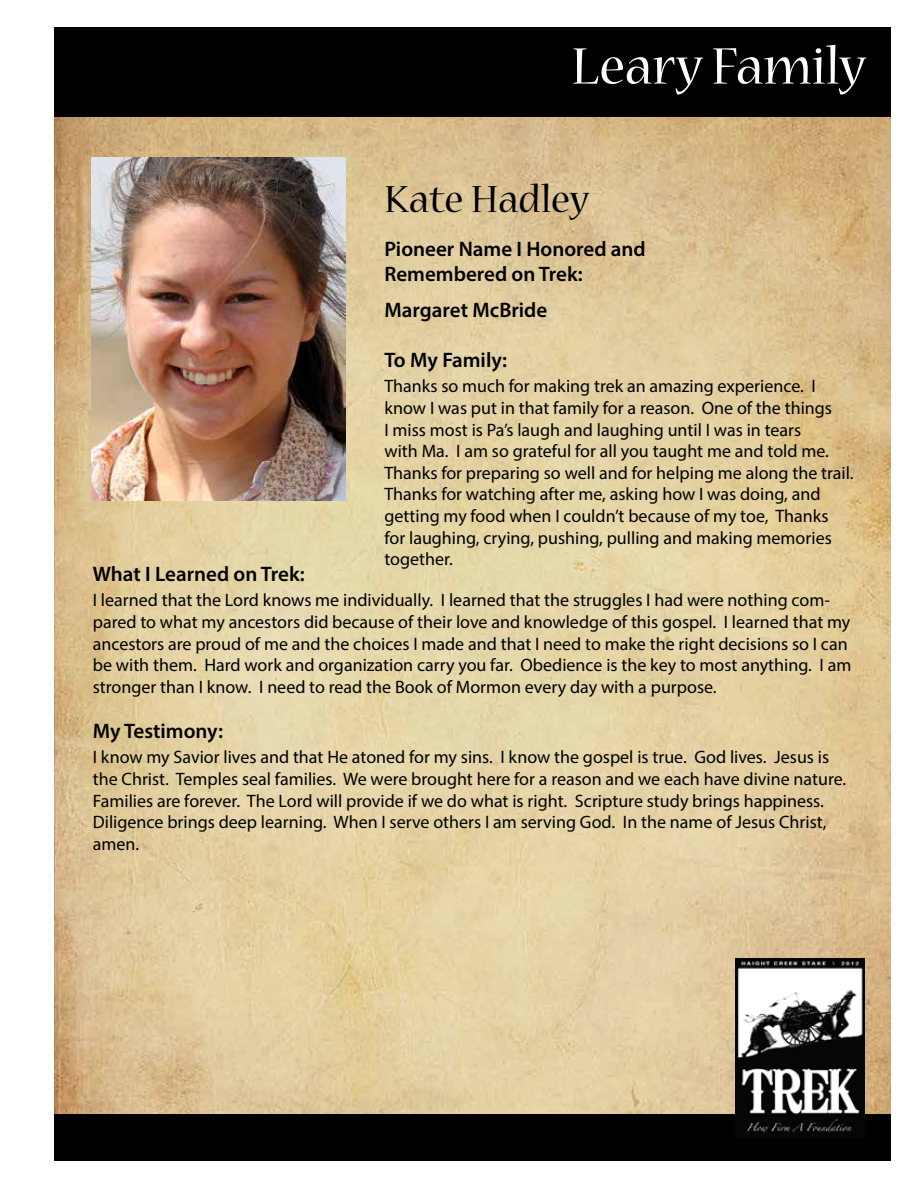
<style>
.page{position:relative;width:918px;height:1188px;background:#fff}
.page>*{position:absolute;margin:0;border:0;box-sizing:border-box;transform-origin:0 0}
.t1{font:57px "Nueva Std";color:#fff}
.t2{font:42px "Nueva Std";color:#000}
.t3{font:600 21px/25.2px "Myriad Pro";color:#000}
.t4{font:18px/21.6px "Myriad Pro";color:#000}
</style>
<div class="page">
<img style="left:54px;top:117px;width:837px;height:997px">
<div style="left:54px;top:27px;width:837px;height:90px;background:#000"></div>
<div style="left:54px;top:1114px;width:837px;height:47px;background:#000"></div>
<img style="left:735px;top:959px;width:129px;height:174px">
<img style="left:91px;top:158px;width:255px;height:342px">
<h1 class="t1" style="left:572px;top:40px;width:295px">Leary Family</h1>
<h2 class="t2" style="left:384px;top:180px;width:206px">Kate Hadley</h2>
<p class="t3" style="left:384px;top:235px;width:263px">Pioneer Name I Honored and<br>Remembered on Trek:</p>
<p class="t3" style="left:384px;top:296px;width:164px">Margaret McBride</p>
<p class="t3" style="left:384px;top:347px;width:124px">To My Family:</p>
<p class="t4" style="left:384px;top:375px;width:471px">Thanks so much for making trek an amazing experience. I know I was put in that family for a reason. One of the things<br>I miss most is Pa’s laugh and laughing until I was in tears<br>with Ma. I am so grateful for all you taught me and told me.<br>Thanks for preparing so well and for helping me along the trail.<br>Thanks for watching after me, asking how I was doing, and getting my food when I couldn’t because of my toe, Thanks for laughing, crying, pushing, pulling and making memories together.</p>
<p class="t4" style="left:93px;top:589px;width:760px">I learned that the Lord knows me individually. I learned that the struggles I had were nothing com&shy;pared to what my ancestors did because of their love and knowledge of this gospel. I learned that my ancestors are proud of me and the choices I made and that I need to make the right decisions so I can be with them. Hard work and organization carry you far. Obedience is the key to most anything. I am stronger than I know. I need to read the Book of Mormon every day with a purpose.</p>
<p class="t3" style="left:93px;top:561px;width:213px">What I Learned on Trek:</p>
<p class="t3" style="left:93px;top:718px;width:132px">My Testimony:</p>
<p class="t4" style="left:93px;top:746px;width:755px">I know my Savior lives and that He atoned for my sins. I know the gospel is true. God lives. Jesus is the Christ. Temples seal families. We were brought here for a reason and we each have divine nature.<br>Families are forever. The Lord will provide if we do what is right. Scripture study brings happiness.<br>Diligence brings deep learning. When I serve others I am serving God. In the name of Jesus Christ, amen.</p>
</div>
